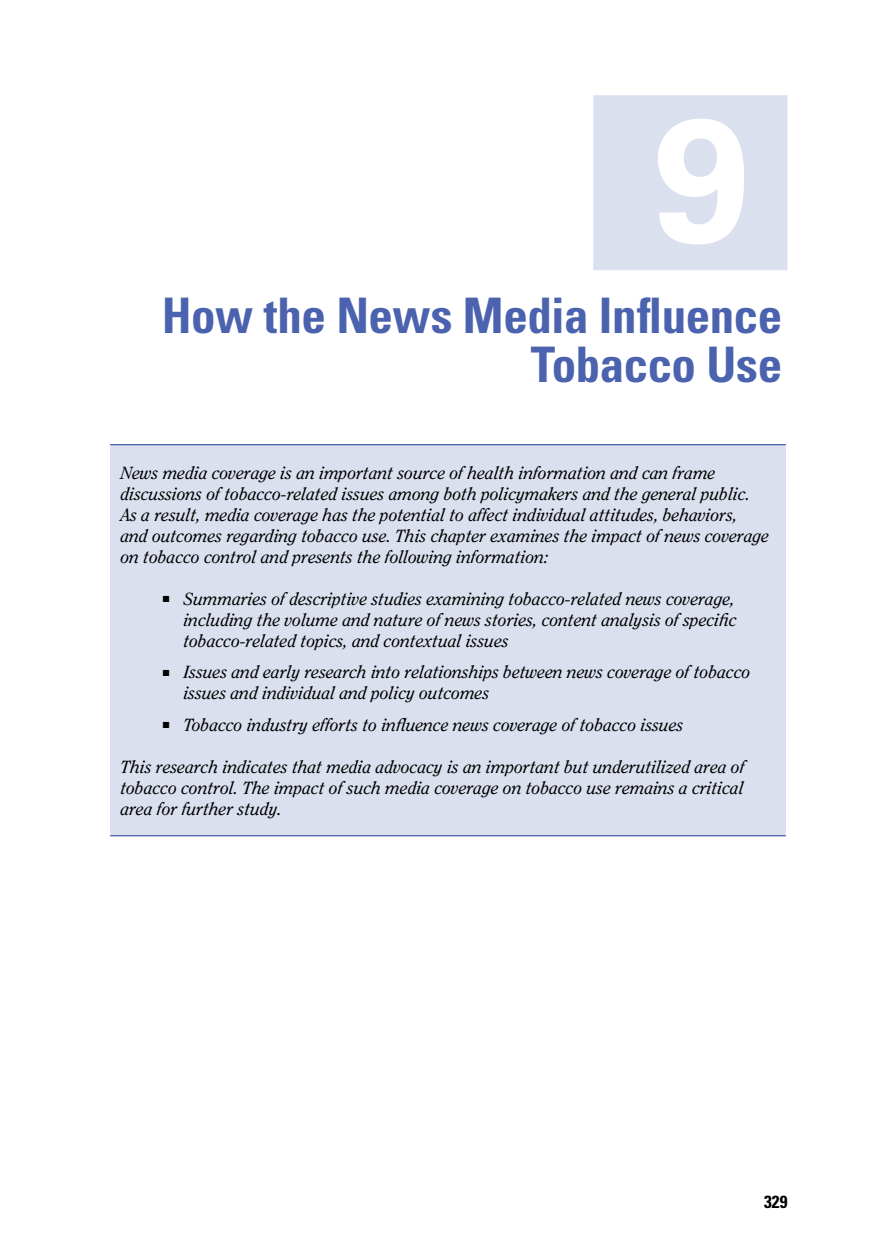
<style>
.page{position:relative;width:882px;height:1260px;background:#fff}
.page>*{position:absolute;margin:0;border:0;box-sizing:border-box;transform-origin:0 0}
.t1{font:700 175px "Univers LT Std";color:#fff}
.t2{font:700 condensed 49px/49px "Univers LT Std";letter-spacing:-.01em;color:#4b63ae;text-align:right}
.t3{font:italic 17.5px/21px "Clearface Std";color:#000}
.t4{font:700 condensed 17.5px "Univers LT Std";color:#000}
</style>
<div class="page">
<div style="left:593px;top:95px;width:195px;height:175px;background:#dbe0ef"></div>
<div style="left:110px;top:445px;width:676px;height:391px;background:#dbe0ef"></div>
<hr style="left:110px;top:444px;width:676px;height:1px;background:#4b63ae">
<hr style="left:110px;top:835px;width:676px;height:1px;background:#4b63ae">
<h1 class="t1" style="left:653px;top:78px;width:99px">9</h1>
<h2 class="t2" style="left:162px;top:291px;width:622px">How the News Media Influence<br>Tobacco Use</h2>
<p class="t3" style="left:121px;top:462px;width:650px">News media coverage is an important source of health information and can frame discussions of tobacco-related issues among both policymakers and the general public.<br>As a result, media coverage has the potential to affect individual attitudes, behaviors,<br>and outcomes regarding tobacco use. This chapter examines the impact of news coverage on tobacco control and presents the following information:</p>
<p class="t3" style="left:184px;top:588px;width:555px;text-align:justify;text-indent:-21px">■ Summaries of descriptive studies examining tobacco-related news coverage, including the volume and nature of news stories, content analysis of specific tobacco-related topics, and contextual issues</p>
<p class="t3" style="left:184px;top:662px;width:568px;text-indent:-21px">■ Issues and early research into relationships between news coverage of tobacco issues and individual and policy outcomes</p>
<p class="t3" style="left:163px;top:714px;width:522px">■ Tobacco industry efforts to influence news coverage of tobacco issues</p>
<p class="t3" style="left:121px;top:756px;width:626px;text-align:justify">This research indicates that media advocacy is an important but underutilized area of tobacco control. The impact of such media coverage on tobacco use remains a critical area for further study.</p>
<p class="t4" style="left:764px;top:1191px;width:25px">329</p>
</div>
